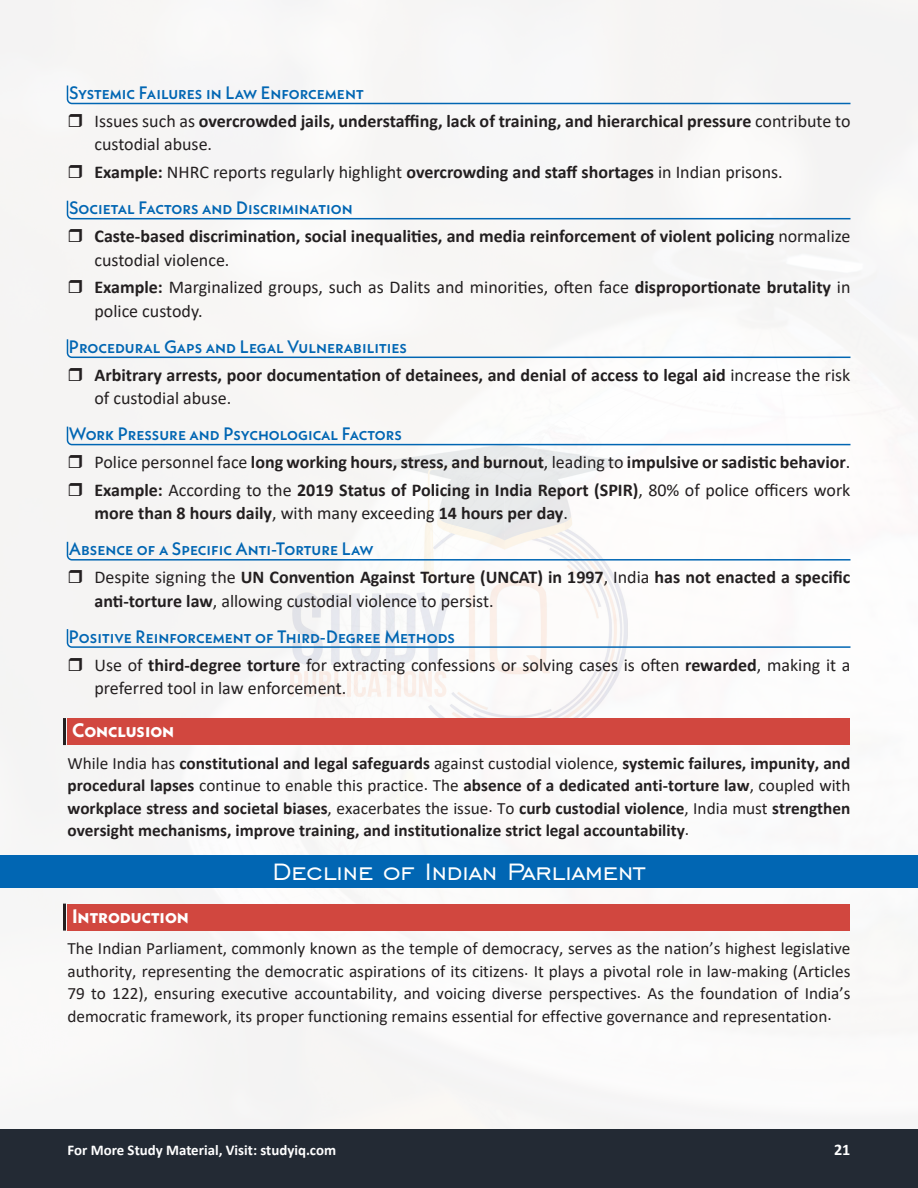
<style>
.page{position:relative;width:918px;height:1188px;background:#fff}
.page>*{position:absolute;margin:0;border:0;box-sizing:border-box;transform-origin:0 0}
.t1{font:30px "Engravers Gothic BT";color:#fff}
.t2{font:700 19.5px "Neue Kabel";color:#fff}
.t3{font:700 18px/23.4px "Calibri";color:#231f20}
.t4{font:18px/23.4px "Calibri";color:#231f20}
.t5{font:500 18px "Neue Kabel";color:#0166b3}
.t6{font:17.25px/22.4px "Calibri";color:#231f20;text-align:justify}
.t7{font:700 17.25px/22.5px "Calibri";color:#231f20;text-align:justify}
.t8{font:700 16.2px "Calibri";color:#fff}
.t9{font:700 14.85px "Calibri";color:#fff}
.s1{font-weight:400}
.s2{font-weight:700}
</style>
<div class="page">
<div style="left:0;top:0;width:918px;height:1130px;background:#f8f7f6"></div>
<img style="left:291px;top:446px;width:336px;height:272px">
<div style="left:0;top:1130px;width:918px;height:58px;background:#232a34"></div>
<svg style="left:66px;top:84px;width:786px;height:21px"></svg>
<svg style="left:66px;top:199px;width:786px;height:21px"></svg>
<svg style="left:66px;top:338px;width:786px;height:21px"></svg>
<svg style="left:66px;top:425px;width:786px;height:21px"></svg>
<svg style="left:66px;top:540px;width:786px;height:21px"></svg>
<svg style="left:66px;top:628px;width:786px;height:21px"></svg>
<div style="left:68px;top:718px;width:782px;height:27px;background:#d1473f"></div>
<hr style="left:63px;top:718px;width:3px;height:27px;background:#231f20">
<div style="left:0;top:855px;width:918px;height:33px;background:#0166b3"></div>
<div style="left:68px;top:904px;width:782px;height:27px;background:#d1473f"></div>
<hr style="left:63px;top:904px;width:3px;height:27px;background:#231f20">
<svg style="left:69px;top:114px;width:13px;height:13px"></svg>
<svg style="left:69px;top:165px;width:13px;height:13px"></svg>
<svg style="left:69px;top:229px;width:13px;height:13px"></svg>
<svg style="left:69px;top:280px;width:13px;height:13px"></svg>
<svg style="left:69px;top:368px;width:13px;height:13px"></svg>
<svg style="left:69px;top:455px;width:13px;height:13px"></svg>
<svg style="left:69px;top:483px;width:13px;height:13px"></svg>
<svg style="left:69px;top:570px;width:13px;height:13px"></svg>
<svg style="left:69px;top:657px;width:13px;height:14px"></svg>
<p class="t5" style="left:69px;top:81px;width:296px">Systemic Failures in Law Enforcement</p>
<p class="t3" style="left:95px;top:109px;width:757px"><span class="s1">Issues such as</span> overcrowded jails, understaffing, lack of training, and hierarchical pressure <span class="s1">contribute to custodial abuse.</span></p>
<p class="t4" style="left:95px;top:160px;width:690px"><span class="s2">Example:</span> NHRC reports regularly highlight <span class="s2">overcrowding and staff shortages</span> in Indian prisons.</p>
<p class="t5" style="left:69px;top:196px;width:285px">Societal Factors and Discrimination</p>
<p class="t3" style="left:95px;top:224px;width:758px">Caste-based discrimination, social inequalities, and media reinforcement of violent policing <span class="s1">normalize custodial violence.</span></p>
<p class="t4" style="left:94px;top:275px;width:757px"><span class="s2">Example:</span> Marginalized groups, such as Dalits and minorities, often face <span class="s2">disproportionate brutality</span> in police custody.</p>
<p class="t5" style="left:69px;top:335px;width:339px">Procedural Gaps and Legal Vulnerabilities</p>
<p class="t3" style="left:94px;top:363px;width:758px">Arbitrary arrests, poor documentation of detainees, and denial of access to legal aid <span class="s1">increase the risk of custodial abuse.</span></p>
<p class="t5" style="left:69px;top:422px;width:335px">Work Pressure and Psychological Factors</p>
<p class="t3" style="left:95px;top:448px;width:757px;line-height:27.9px"><span class="s1">Police personnel face</span> long working hours, stress, and burnout<span class="s1">, leading to</span> impulsive or sadistic behavior<span class="s1">.<br></span>Example: <span class="s1">According to the</span> 2019 Status of Policing in India Report (SPIR)<span class="s1">, 80% of police officers work</span></p>
<p class="t3" style="left:94px;top:501px;width:475px">more than 8 hours daily<span class="s1">, with many exceeding</span> 14 hours per day<span class="s1">.</span></p>
<p class="t5" style="left:69px;top:538px;width:306px">Absence of a Specific Anti-Torture Law</p>
<p class="t3" style="left:94px;top:565px;width:757px"><span class="s1">Despite signing the</span> UN Convention Against Torture (UNCAT) in 1997<span class="s1">, India</span> has not enacted a specific anti-torture law<span class="s1">, allowing custodial violence to persist.</span></p>
<p class="t5" style="left:69px;top:625px;width:388px">Positive Reinforcement of Third-Degree Methods</p>
<p class="t4" style="left:94px;top:652px;width:757px">Use of <span class="s2">third-degree torture</span> for extracting confessions or solving cases is often <span class="s2">rewarded</span>, making it a preferred tool in law enforcement.</p>
<p class="t2" style="left:72px;top:718px;width:104px">Conclusion</p>
<p class="t7" style="left:68px;top:752px;width:785px"><span class="s1">While India has</span> constitutional and legal safeguards <span class="s1">against custodial violence,</span> systemic failures, impunity, and procedural lapses <span class="s1">continue to enable this practice. The</span> absence of a dedicated anti-torture law<span class="s1">, coupled with </span>workplace stress and societal biases<span class="s1">, exacerbates the issue. To</span> curb custodial violence<span class="s1">, India must</span> strengthen oversight mechanisms, improve training, and institutionalize strict legal accountability<span class="s1">.</span></p>
<h1 class="t1" style="left:273px;top:855px;width:374px">Decline of Indian Parliament</h1>
<p class="t2" style="left:72px;top:904px;width:118px">Introduction</p>
<p class="t6" style="left:67px;top:937px;width:785px">The Indian Parliament, commonly known as the temple of democracy, serves as the nation’s highest legislative authority, representing the democratic aspirations of its citizens. It plays a pivotal role in law-making (Articles 79 to 122), ensuring executive accountability, and voicing diverse perspectives. As the foundation of India’s democratic framework, its proper functioning remains essential for effective governance and representation.</p>
<p class="t9" style="left:68px;top:1140px;width:270px">For More Study Material, Visit: studyiq.com</p>
<p class="t8" style="left:834px;top:1138px;width:18px">21</p>
</div>
